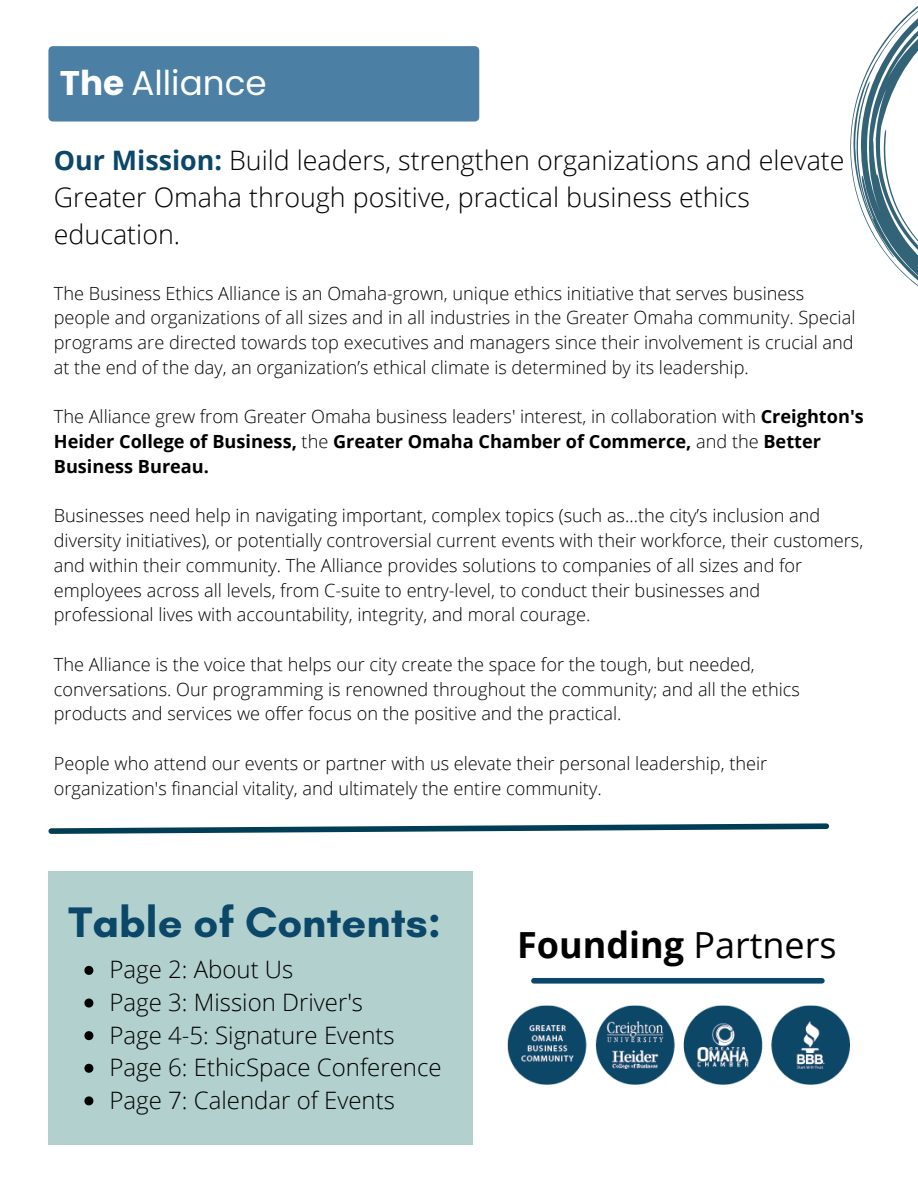
<style>
.page{position:relative;width:918px;height:1188px;background:#fff}
.page>*{position:absolute;margin:0;border:0;box-sizing:border-box;transform-origin:0 0}
.t1{font:700 43.5px "Glacial Indifference";color:#0b4768}
.t2{font:700 36px "Open Sans";color:#000}
.t3{font:34.2px "Poppins";color:#fff}
.t4{font:300 26.85px/37.2px "Open Sans";color:#000}
.t5{font:300 24px/32.7px "Open Sans";color:#000}
.t6{font:300 18.15px/24.8px "Open Sans";color:#000}
.t7{font:700 18.15px/24.8px "Open Sans";color:#000}
.s1{font-weight:700}
.s2{font-weight:700;color:#0b4768}
.s3{font-weight:300}
.s4{font-weight:400}
</style>
<div class="page">
<div style="left:48px;top:871px;width:425px;height:274px;background:#b2d0cd"></div>
<svg style="left:48px;top:823px;width:782px;height:11px"></svg>
<img style="left:507px;top:1005px;width:342px;height:80px">
<div style="left:534px;top:978px;width:288px;height:6px;background:#0b4768"></div>
<div style="left:48px;top:46px;width:431px;height:76px;background:#4b80a4"></div>
<svg style="left:850px;top:6px;width:68px;height:280px"></svg>
<svg style="left:84px;top:966px;width:9px;height:9px"></svg>
<svg style="left:84px;top:999px;width:9px;height:9px"></svg>
<svg style="left:84px;top:1031px;width:9px;height:9px"></svg>
<svg style="left:84px;top:1064px;width:9px;height:9px"></svg>
<svg style="left:84px;top:1096px;width:9px;height:9px"></svg>
<h3 class="t3" style="left:60px;top:59px;width:208px"><span class="s1">The</span> Alliance</h3>
<h3 class="t4" style="left:54px;top:141px;width:792px"><span class="s2">Our Mission:</span> Build leaders, strengthen organizations and elevate<br>Greater Omaha through positive, practical business ethics education.</h3>
<p class="t6" style="left:54px;top:280px;width:803px">The Business Ethics Alliance is an Omaha-grown, unique ethics initiative that serves business people and organizations of all sizes and in all industries in the Greater Omaha community. Special programs are directed towards top executives and managers since their involvement is crucial and at the end of the day, an organization’s ethical climate is determined by its leadership.</p>
<p class="t7" style="left:54px;top:404px;width:812px"><span class="s3">The Alliance grew from Greater Omaha business leaders' interest, in collaboration with</span> Creighton's<br>Heider College of Business, <span class="s3">the</span> Greater Omaha Chamber of Commerce, <span class="s3">and the</span> Better<br>Business Bureau.</p>
<p class="t6" style="left:54px;top:503px;width:811px">Businesses need help in navigating important, complex topics (such as…the city’s inclusion and diversity initiatives), or potentially controversial current events with their workforce, their customers, and within their community. The Alliance provides solutions to companies of all sizes and for employees across all levels, from C-suite to entry-level, to conduct their businesses and professional lives with accountability, integrity, and moral courage.</p>
<p class="t6" style="left:54px;top:651px;width:748px">The Alliance is the voice that helps our city create the space for the tough, but needed, conversations. Our programming is renowned throughout the community; and all the ethics products and services we offer focus on the positive and the practical.</p>
<p class="t6" style="left:54px;top:750px;width:715px">People who attend our events or partner with us elevate their personal leadership, their organization's financial vitality, and ultimately the entire community.</p>
<h1 class="t1" style="left:69px;top:895px;width:374px">Table of Contents:</h1>
<h3 class="t5" style="left:109px;top:953px;width:334px">Page 2: About Us<br>Page 3: Mission Driver's<br>Page 4-5: Signature Events<br>Page 6: EthicSpace Conference<br>Page 7: Calendar of Events</h3>
<h2 class="t2" style="left:517px;top:920px;width:321px">Founding <span class="s4">Partners</span></h2>
</div>
